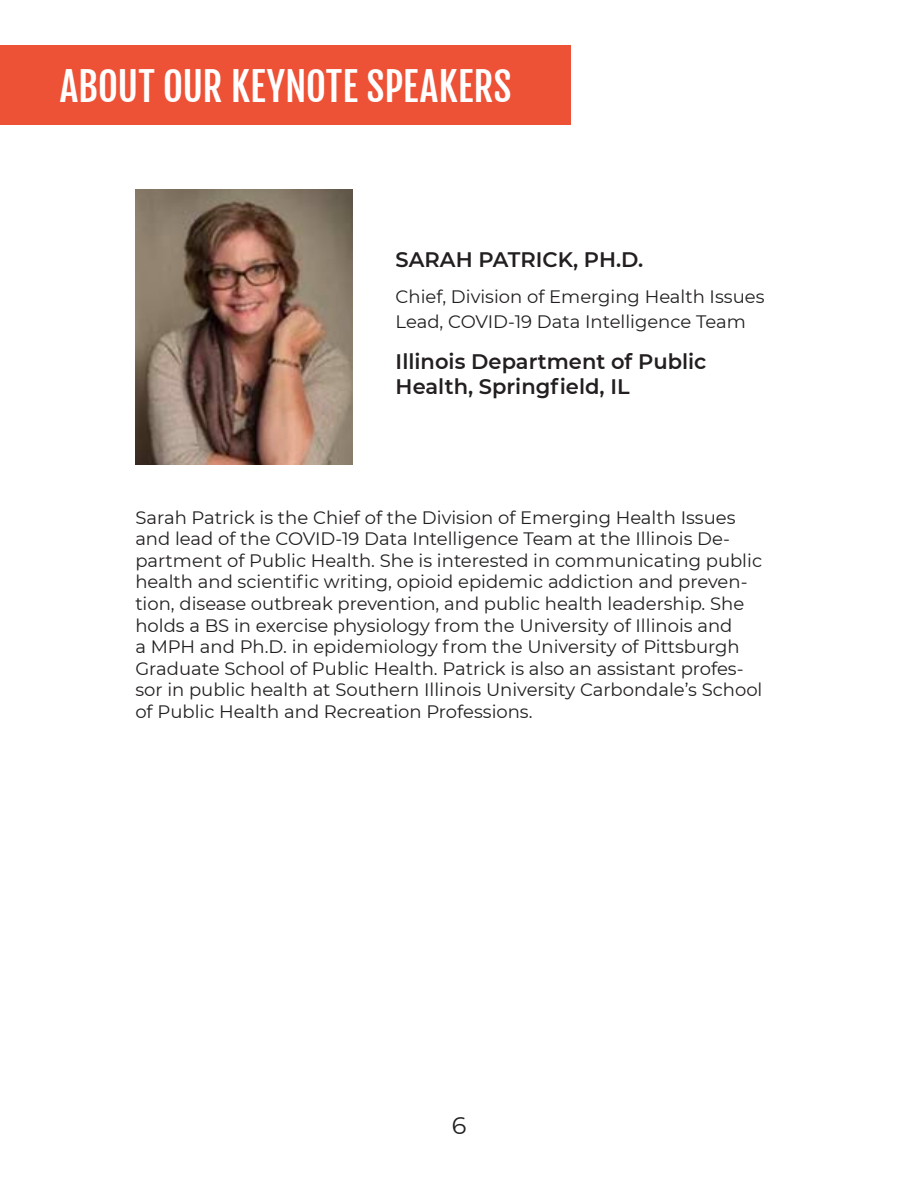
<style>
.page{position:relative;width:918px;height:1188px;background:#fff}
.page>*{position:absolute;margin:0;border:0;box-sizing:border-box;transform-origin:0 0}
.t1{font:39px "Fjalla One";color:#fff}
.t2{font:24px "Montserrat";color:#231f20}
.t3{font:600 21px/25.2px "Montserrat";color:#231f20}
.t4{font:18px/21.6px "Montserrat";color:#231f20}
</style>
<div class="page">
<img style="left:135px;top:189px;width:218px;height:275px">
<div style="left:0;top:45px;width:570px;height:79px;background:#ed5136"></div>
<p class="t1" style="left:60px;top:63px;width:453px">ABOUT OUR KEYNOTE SPEAKERS</p>
<p class="t3" style="left:396px;top:246px;width:249px">SARAH PATRICK, PH.D.</p>
<p class="t4" style="left:396px;top:285px;width:370px">Chief, Division of Emerging Health Issues</p>
<p class="t4" style="left:396px;top:311px;width:352px">Lead, COVID-19 Data Intelligence Team</p>
<p class="t3" style="left:396px;top:348px;width:312px">Illinois Department of Public<br>Health, Springfield, IL</p>
<p class="t4" style="left:135px;top:506px;width:629px">Sarah Patrick is the Chief of the Division of Emerging Health Issues and lead of the COVID-19 Data Intelligence Team at the Illinois De&shy;partment of Public Health. She is interested in communicating public health and scientific writing, opioid epidemic addiction and preven&shy;tion, disease outbreak prevention, and public health leadership. She holds a BS in exercise physiology from the University of Illinois and<br>a MPH and Ph.D. in epidemiology from the University of Pittsburgh Graduate School of Public Health. Patrick is also an assistant profes&shy;sor in public health at Southern Illinois University Carbondale’s School of Public Health and Recreation Professions.</p>
<h2 class="t2" style="left:452px;top:1109px;width:16px">6</h2>
</div>
